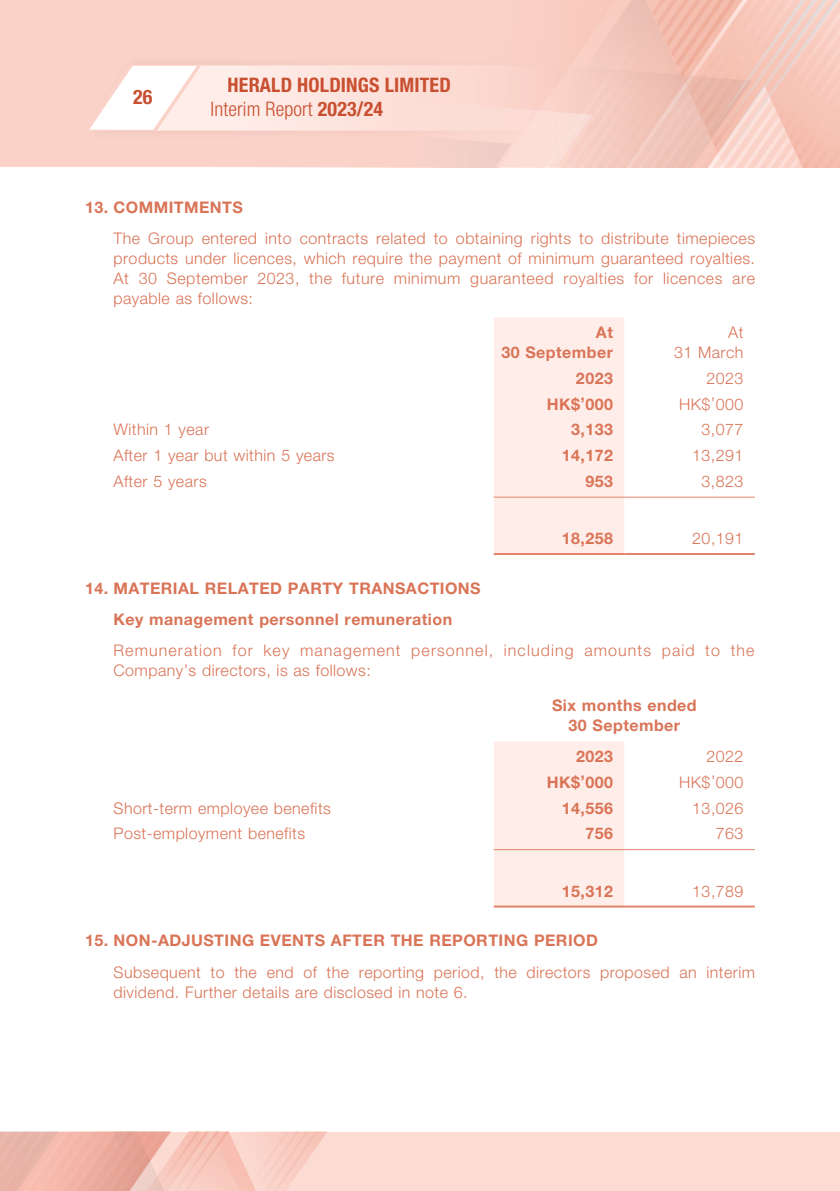
<style>
.page{position:relative;width:840px;height:1191px;background:#fff}
.page>*{position:absolute;margin:0;border:0;box-sizing:border-box;transform-origin:0 0}
.t1{font:700 condensed 20px/24px "Helvetica Neue LT Std";letter-spacing:.01em;color:#c85031}
.t2{font:300 16px/20px "Helvetica Neue LT Std";letter-spacing:.03em;color:#d97457;text-align:justify}
.t3{font:700 16px/20px "Helvetica Neue LT Std";letter-spacing:.03em;color:#d97457;text-align:center}
.t4{font:300 16px/20px "Helvetica Neue LT Std";letter-spacing:.07em;color:#d97457}
.s1{font-weight:300}
</style>
<div class="page">
<div style="left:0;top:0;width:839px;height:1191px;background:#fcdbd3"></div>
<div style="left:0;top:0;width:755px;height:166px;background:#fbd2c8"></div>
<div style="left:0;top:167px;width:839px;height:964px;background:#fff"></div>
<svg style="left:83px;top:0;width:756px;height:168px"></svg>
<svg style="left:170px;top:1131px;width:162px;height:60px"></svg>
<img style="left:0;top:1131px;width:170px;height:60px">
<div style="left:493px;top:317px;width:131px;height:236px;background:#ffede9"></div>
<hr style="left:493px;top:496px;width:131px;height:1px;background:#e1856b">
<hr style="left:624px;top:496px;width:130px;height:1px;background:#e1856b">
<hr style="left:493px;top:553px;width:131px;height:2px;background:#e1856b">
<hr style="left:624px;top:553px;width:130px;height:2px;background:#e1856b">
<div style="left:493px;top:741px;width:131px;height:164px;background:#ffede9"></div>
<hr style="left:493px;top:849px;width:131px;height:1px;background:#e1856b">
<hr style="left:624px;top:849px;width:130px;height:1px;background:#e1856b">
<hr style="left:493px;top:905px;width:131px;height:2px;background:#e1856b">
<hr style="left:624px;top:905px;width:130px;height:2px;background:#e1856b">
<p class="t1" style="left:133px;top:85px;width:21px">26</p>
<p class="t1" style="left:210px;top:73px;width:242px;text-indent:17px">HERALD HOLDINGS LIMITED<br><span class="s1">Interim Report</span> 2023/24</p>
<p class="t3" style="left:85px;top:197px;width:159px">13. COMMITMENTS</p>
<p class="t2" style="left:113px;top:228px;width:642px">The Group entered into contracts related to obtaining rights to distribute timepieces products under licences, which require the payment of minimum guaranteed royalties.<br>At 30 September 2023, the future minimum guaranteed royalties for licences are payable as follows:</p>
<p class="t3" style="left:501px;top:322px;width:113px;text-align:right">At<br>30 September</p>
<p class="t2" style="left:673px;top:322px;width:71px;text-align:right">At<br>31 March</p>
<p class="t3" style="left:575px;top:368px;width:38px">2023</p>
<p class="t2" style="left:706px;top:368px;width:38px">2023</p>
<p class="t3" style="left:546px;top:393px;width:68px">HK$’000</p>
<p class="t2" style="left:678px;top:394px;width:66px">HK$’000</p>
<p class="t2" style="left:113px;top:419px;width:97px">Within 1 year</p>
<p class="t3" style="left:570px;top:419px;width:43px">3,133</p>
<p class="t2" style="left:701px;top:419px;width:43px">3,077</p>
<p class="t2" style="left:113px;top:445px;width:222px">After 1 year but within 5 years</p>
<p class="t3" style="left:561px;top:445px;width:53px">14,172</p>
<p class="t2" style="left:692px;top:445px;width:53px">13,291</p>
<p class="t2" style="left:113px;top:471px;width:95px">After 5 years</p>
<p class="t3" style="left:585px;top:470px;width:29px">953</p>
<p class="t2" style="left:701px;top:471px;width:43px">3,823</p>
<p class="t3" style="left:561px;top:528px;width:53px">18,258</p>
<p class="t2" style="left:692px;top:528px;width:53px">20,191</p>
<p class="t3" style="left:85px;top:572px;width:397px;line-height:31.4px">14. MATERIAL RELATED PARTY TRANSACTIONS<br>Key management personnel remuneration</p>
<p class="t4" style="left:113px;top:640px;width:642px">Remuneration for key management personnel, including amounts paid to the<br>Company’s directors, is as follows:</p>
<p class="t3" style="left:551px;top:694px;width:146px">Six months ended<br>30 September</p>
<p class="t3" style="left:575px;top:746px;width:38px">2023</p>
<p class="t2" style="left:706px;top:746px;width:38px">2022</p>
<p class="t3" style="left:546px;top:772px;width:68px">HK$’000</p>
<p class="t2" style="left:678px;top:772px;width:66px">HK$’000</p>
<p class="t2" style="left:113px;top:797px;width:219px">Short-term employee benefits</p>
<p class="t3" style="left:561px;top:797px;width:53px">14,556</p>
<p class="t2" style="left:692px;top:797px;width:53px">13,026</p>
<p class="t2" style="left:113px;top:823px;width:193px">Post-employment benefits</p>
<p class="t3" style="left:585px;top:823px;width:29px">756</p>
<p class="t2" style="left:715px;top:823px;width:29px">763</p>
<p class="t3" style="left:561px;top:880px;width:53px">15,312</p>
<p class="t2" style="left:692px;top:880px;width:53px">13,789</p>
<p class="t3" style="left:85px;top:930px;width:514px">15. NON-ADJUSTING EVENTS AFTER THE REPORTING PERIOD</p>
<p class="t2" style="left:113px;top:961px;width:642px">Subsequent to the end of the reporting period, the directors proposed an interim dividend. Further details are disclosed in note 6.</p>
</div>
